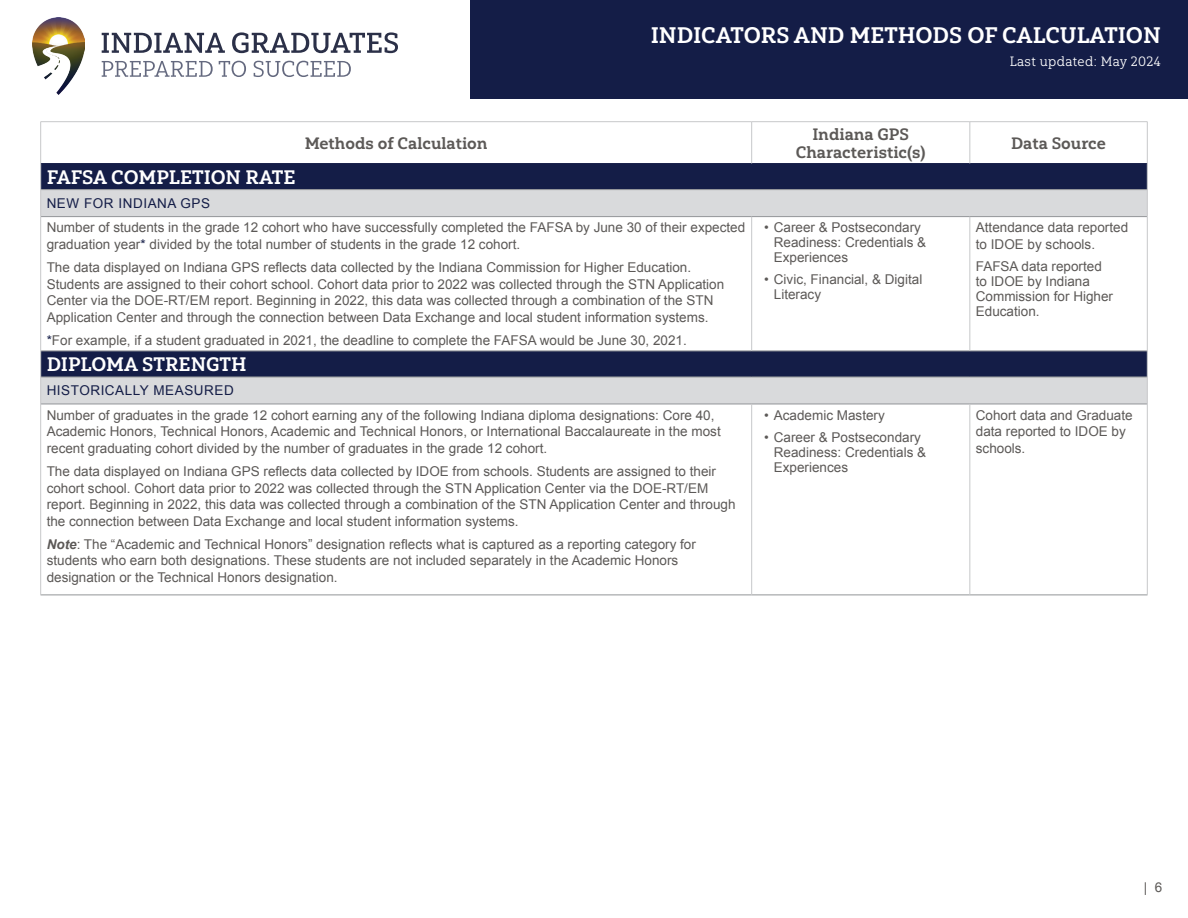
<style>
.page{position:relative;width:1188px;height:918px;background:#fff}
.page>*{position:absolute;margin:0;border:0;box-sizing:border-box;transform-origin:0 0}
.t1{font:22.5px "Yorkten Slab Nor Bol";color:#fff}
.Indicator{font:19.5px "Yorkten Slab Nor Bol";color:#fff}
.t2{font:16.5px/18px "Yorkten Slab Nor Bol";color:#5c5957;text-align:center}
.Paragraph_Text{font:13.5px/16.5px "Arial";color:#5c5957}
.Indicator-2{font:13.5px "Arial";letter-spacing:.04em;color:#141d47}
.t3{font:13.5px "Yorkten Slab Nor Boo";letter-spacing:.03em;color:#fff}
.s1{color:#141d47}
.s2{font-weight:700;font-style:italic}
</style>
<div class="page">
<div style="left:470px;top:0;width:718px;height:99px;background:#141d47"></div>
<svg style="left:102px;top:33px;width:123px;height:20px"></svg>
<svg style="left:232px;top:32px;width:166px;height:21px"></svg>
<svg style="left:102px;top:61px;width:111px;height:16px"></svg>
<svg style="left:219px;top:61px;width:27px;height:16px"></svg>
<svg style="left:254px;top:61px;width:97px;height:16px"></svg>
<img style="left:32px;top:18px;width:53px;height:76px">
<div style="left:41px;top:164px;width:1106px;height:25px;background:#141d47"></div>
<svg style="left:41px;top:190px;width:1106px;height:214px"></svg>
<hr style="left:41px;top:189px;width:711px;height:1px;background:#939598">
<hr style="left:752px;top:189px;width:218px;height:1px;background:#939598">
<hr style="left:970px;top:189px;width:177px;height:1px;background:#939598">
<hr style="left:41px;top:216px;width:711px;height:1px;background:#939598">
<hr style="left:752px;top:216px;width:218px;height:1px;background:#939598">
<hr style="left:970px;top:216px;width:177px;height:1px;background:#939598">
<hr style="left:41px;top:377px;width:711px;height:1px;background:#939598">
<hr style="left:752px;top:377px;width:218px;height:1px;background:#939598">
<hr style="left:970px;top:377px;width:177px;height:1px;background:#939598">
<hr style="left:41px;top:404px;width:711px;height:1px;background:#939598">
<hr style="left:752px;top:404px;width:218px;height:1px;background:#939598">
<hr style="left:970px;top:404px;width:177px;height:1px;background:#939598">
<hr style="left:41px;top:351px;width:711px;height:1px;background:#939598">
<hr style="left:752px;top:351px;width:218px;height:1px;background:#939598">
<hr style="left:970px;top:351px;width:177px;height:1px;background:#939598">
<hr style="left:40px;top:595px;width:712px;height:1px;background:#939598">
<hr style="left:752px;top:595px;width:218px;height:1px;background:#939598">
<hr style="left:970px;top:595px;width:178px;height:1px;background:#939598">
<svg style="left:40px;top:164px;width:1px;height:53px"></svg>
<svg style="left:1147px;top:164px;width:1px;height:53px"></svg>
<hr style="left:40px;top:217px;width:1px;height:134px;background:#c7c8ca">
<hr style="left:751px;top:217px;width:1px;height:134px;background:#c7c8ca">
<hr style="left:970px;top:217px;width:1px;height:134px;background:#c7c8ca">
<hr style="left:1147px;top:217px;width:1px;height:134px;background:#c7c8ca">
<svg style="left:40px;top:351px;width:1px;height:53px"></svg>
<svg style="left:1147px;top:351px;width:1px;height:53px"></svg>
<hr style="left:40px;top:404px;width:1px;height:191px;background:#c7c8ca">
<hr style="left:751px;top:404px;width:1px;height:191px;background:#c7c8ca">
<hr style="left:970px;top:404px;width:1px;height:191px;background:#c7c8ca">
<hr style="left:1147px;top:404px;width:1px;height:191px;background:#c7c8ca">
<hr style="left:41px;top:163px;width:711px;height:1px;background:#141d47">
<hr style="left:752px;top:163px;width:218px;height:1px;background:#141d47">
<hr style="left:970px;top:163px;width:177px;height:1px;background:#141d47">
<hr style="left:40px;top:121px;width:712px;height:1px;background:#c7c8ca">
<hr style="left:40px;top:122px;width:1px;height:42px;background:#c7c8ca">
<hr style="left:752px;top:121px;width:218px;height:1px;background:#c7c8ca">
<hr style="left:751px;top:122px;width:1px;height:41px;background:#c7c8ca">
<hr style="left:970px;top:121px;width:178px;height:1px;background:#c7c8ca">
<hr style="left:970px;top:122px;width:1px;height:41px;background:#c7c8ca">
<hr style="left:1147px;top:122px;width:1px;height:42px;background:#c7c8ca">
<h1 class="t1" style="left:651px;top:21px;width:512px">INDICATORS AND METHODS OF CALCULATION</h1>
<p class="t3" style="left:1010px;top:53px;width:153px">Last updated: May 2024</p>
<p class="t2" style="left:305px;top:134px;width:184px">Methods of Calculation</p>
<p class="t2" style="left:796px;top:125px;width:131px">Indiana GPS<br>Characteristic(s)</p>
<p class="t2" style="left:1011px;top:134px;width:96px">Data Source</p>
<p class="Indicator" style="left:47px;top:165px;width:250px">FAFSA COMPLETION RATE</p>
<p class="Indicator-2" style="left:47px;top:194px;width:165px">NEW FOR INDIANA GPS</p>
<p class="Paragraph_Text" style="left:47px;top:220px;width:700px">Number of students in the grade 12 cohort who have successfully completed the FAFSA by June 30 of their expected graduation year<span class="s1">*</span> divided by the total number of students in the grade 12 cohort.</p>
<p class="Paragraph_Text" style="left:47px;top:259px;width:679px">The data displayed on Indiana GPS reflects data collected by the Indiana Commission for Higher Education.<br>Students are assigned to their cohort school. Cohort data prior to 2022 was collected through the STN Application Center via the DOE-RT/EM report. Beginning in 2022, this data was collected through a combination of the STN Application Center and through the connection between Data Exchange and local student information systems.</p>
<p class="Paragraph_Text" style="left:47px;top:332px;width:642px"><span class="s1">*</span>For example, if a student graduated in 2021, the deadline to complete the FAFSA would be June 30, 2021.</p>
<p class="Indicator" style="left:47px;top:352px;width:201px">DIPLOMA STRENGTH</p>
<p class="Indicator-2" style="left:47px;top:382px;width:189px">HISTORICALLY MEASURED</p>
<p class="Paragraph_Text" style="left:47px;top:407px;width:676px">Number of graduates in the grade 12 cohort earning any of the following Indiana diploma designations: Core 40,<br>Academic Honors, Technical Honors, Academic and Technical Honors, or International Baccalaureate in the most recent graduating cohort divided by the number of graduates in the grade 12 cohort.</p>
<p class="Paragraph_Text" style="left:47px;top:463px;width:690px">The data displayed on Indiana GPS reflects data collected by IDOE from schools. Students are assigned to their cohort school. Cohort data prior to 2022 was collected through the STN Application Center via the DOE-RT/EM report. Beginning in 2022, this data was collected through a combination of the STN Application Center and through the connection between Data Exchange and local student information systems.</p>
<p class="Paragraph_Text" style="left:47px;top:536px;width:651px"><span class="s2">Note</span>: The “Academic and Technical Honors” designation reflects what is captured as a reporting category for students who earn both designations. These students are not included separately in the Academic Honors designation or the Technical Honors designation.</p>
<p class="Paragraph_Text" style="left:774px;top:220px;width:154px;line-height:15px;text-indent:-10px">• Career &amp; Postsecondary<br>Readiness: Credentials &amp;<br>Experiences</p>
<p class="Paragraph_Text" style="left:774px;top:272px;width:150px;line-height:15px;text-indent:-10px">• Civic, Financial, &amp; Digital<br>Literacy</p>
<p class="Paragraph_Text" style="left:764px;top:407px;width:122px">• Academic Mastery</p>
<p class="Paragraph_Text" style="left:774px;top:429px;width:154px;line-height:15px;text-indent:-10px">• Career &amp; Postsecondary<br>Readiness: Credentials &amp;<br>Experiences</p>
<p class="Paragraph_Text" style="left:976px;top:220px;width:154px">Attendance data reported to IDOE by schools.</p>
<p class="Paragraph_Text" style="left:976px;top:259px;width:139px;line-height:15px">FAFSA data reported to IDOE by Indiana<br>Commission for Higher<br>Education.</p>
<p class="Paragraph_Text" style="left:976px;top:407px;width:158px">Cohort data and Graduate data reported to IDOE by schools.</p>
<p class="Paragraph_Text" style="left:1144px;top:879px;width:20px">| 6</p>
</div>
